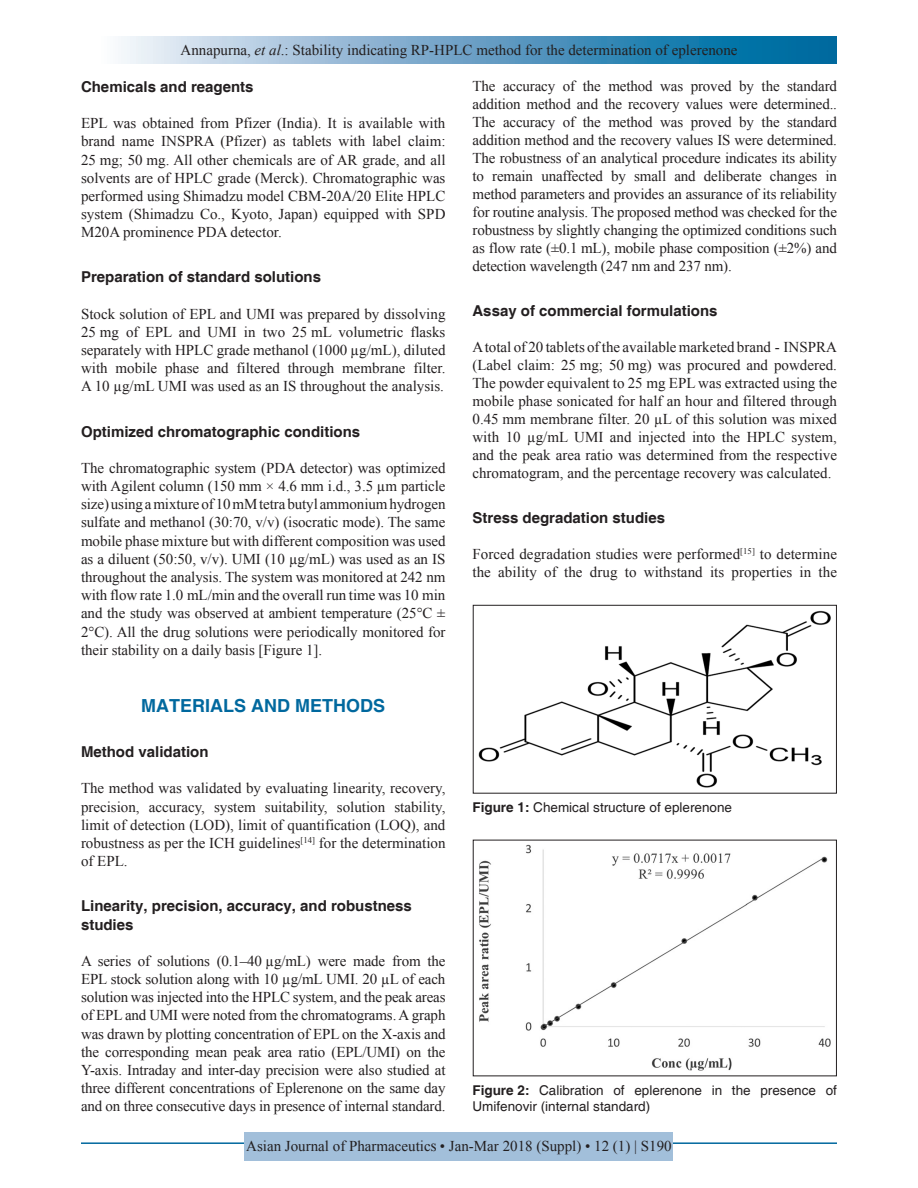
<style>
.page{position:relative;width:918px;height:1188px;background:#fff}
.page>*{position:absolute;margin:0;border:0;box-sizing:border-box;transform-origin:0 0}
.t1{font:700 18px "Helvetica";color:#00689e}
.TX{font:15px/18.1px "Times New Roman";color:#231f20;text-align:justify}
.t2{font:700 15px/18.1px "Helvetica";color:#231f20}
.RF{font:15px "Times New Roman";color:#231f20}
.FGC{font:13.5px/16.5px "Helvetica";color:#231f20}
.s1{font-style:italic}
.s2{font-weight:700}
</style>
<div class="page">
<div style="left:81px;top:37px;width:756px;height:27px;background:linear-gradient(to right,#fcf4fb,#005d99)"></div>
<hr style="left:81px;top:1142px;width:756px;height:2px;background:#00689e">
<div style="left:245px;top:1132px;width:428px;height:28px;background:#a2bfda"></div>
<img style="left:478px;top:610px;width:353px;height:178px">
<div style="left:473px;top:605px;width:364px;height:188px;border:1px solid #231f20"></div>
<img style="left:479px;top:844px;width:352px;height:227px">
<p class="TX" style="left:181px;top:41px;width:559px">Annapurna, <span class="s1">et al</span>.: Stability indicating RP-HPLC method for the determination of eplerenone</p>
<h2 class="t2" style="left:81px;top:78px;width:174px">Chemicals and reagents</h2>
<p class="TX" style="left:81px;top:114px;width:366px">EPL was obtained from Pfizer (India). It is available with brand name INSPRA (Pfizer) as tablets with label claim:<br>25 mg; 50 mg. All other chemicals are of AR grade, and all solvents are of HPLC grade (Merck). Chromatographic was performed using Shimadzu model CBM-20A/20 Elite HPLC system (Shimadzu Co., Kyoto, Japan) equipped with SPD M20A prominence PDA detector.</p>
<h2 class="t2" style="left:81px;top:269px;width:242px">Preparation of standard solutions</h2>
<p class="TX" style="left:81px;top:304px;width:366px">Stock solution of EPL and UMI was prepared by dissolving 25 mg of EPL and UMI in two 25 mL volumetric flasks separately with HPLC grade methanol (1000 µg/mL), diluted with mobile phase and filtered through membrane filter.<br>A 10 µg/mL UMI was used as an IS throughout the analysis.</p>
<h2 class="t2" style="left:81px;top:423px;width:281px">Optimized chromatographic conditions</h2>
<p class="TX" style="left:81px;top:458px;width:366px">The chromatographic system (PDA detector) was optimized with Agilent column (150 mm × 4.6 mm i.d., 3.5 µm particle size) using a mixture of 10 mM tetra butyl ammonium hydrogen sulfate and methanol (30:70, v/v) (isocratic mode). The same mobile phase mixture but with different composition was used as a diluent (50:50, v/v). UMI (10 µg/mL) was used as an IS throughout the analysis. The system was monitored at 242 nm with flow rate 1.0 mL/min and the overall run time was 10 min and the study was observed at ambient temperature (25°C ± 2°C). All the drug solutions were periodically monitored for their stability on a daily basis [Figure 1].</p>
<h1 class="t1" style="left:141px;top:695px;width:245px">MATERIALS AND METHODS</h1>
<h2 class="t2" style="left:81px;top:744px;width:129px">Method validation</h2>
<p class="TX" style="left:81px;top:779px;width:366px">The method was validated by evaluating linearity, recovery, precision, accuracy, system suitability, solution stability, limit of detection (LOD), limit of quantification (LOQ), and robustness as per the ICH guidelines<sup>[14]</sup> for the determination of EPL.</p>
<h2 class="t2" style="left:81px;top:898px;width:332px">Linearity, precision, accuracy, and robustness studies</h2>
<p class="TX" style="left:81px;top:951px;width:366px">A series of solutions (0.1–40 µg/mL) were made from the EPL stock solution along with 10 µg/mL UMI. 20 µL of each solution was injected into the HPLC system, and the peak areas of EPL and UMI were noted from the chromatograms. A graph was drawn by plotting concentration of EPL on the X-axis and the corresponding mean peak area ratio (EPL/UMI) on the Y-axis. Intraday and inter-day precision were also studied at three different concentrations of Eplerenone on the same day and on three consecutive days in presence of internal standard.</p>
<p class="TX" style="left:472px;top:77px;width:366px">The accuracy of the method was proved by the standard addition method and the recovery values were determined..<br>The accuracy of the method was proved by the standard addition method and the recovery values IS were determined.<br>The robustness of an analytical procedure indicates its ability to remain unaffected by small and deliberate changes in method parameters and provides an assurance of its reliability for routine analysis. The proposed method was checked for the robustness by slightly changing the optimized conditions such as flow rate (±0.1 mL), mobile phase composition (±2%) and detection wavelength (247 nm and 237 nm).</p>
<h2 class="t2" style="left:472px;top:303px;width:247px">Assay of commercial formulations</h2>
<p class="TX" style="left:472px;top:338px;width:366px">A total of 20 tablets of the available marketed brand - INSPRA (Label claim: 25 mg; 50 mg) was procured and powdered.<br>The powder equivalent to 25 mg EPL was extracted using the mobile phase sonicated for half an hour and filtered through 0.45 mm membrane filter. 20 µL of this solution was mixed with 10 µg/mL UMI and injected into the HPLC system, and the peak area ratio was determined from the respective chromatogram, and the percentage recovery was calculated.</p>
<h2 class="t2" style="left:472px;top:510px;width:194px">Stress degradation studies</h2>
<p class="TX" style="left:472px;top:545px;width:366px">Forced degradation studies were performed<sup>[15]</sup> to determine the ability of the drug to withstand its properties in the</p>
<p class="FGC" style="left:472px;top:800px;width:261px"><span class="s2">Figure 1:</span> Chemical structure of eplerenone</p>
<p class="FGC" style="left:472px;top:1082px;width:366px"><span class="s2">Figure 2:</span> Calibration of eplerenone in the presence of<br>Umifenovir (internal standard)</p>
<p class="RF" style="left:246px;top:1136px;width:427px">Asian Journal of Pharmaceutics • Jan-Mar 2018 (Suppl) • 12 (1) | S190</p>
</div>
